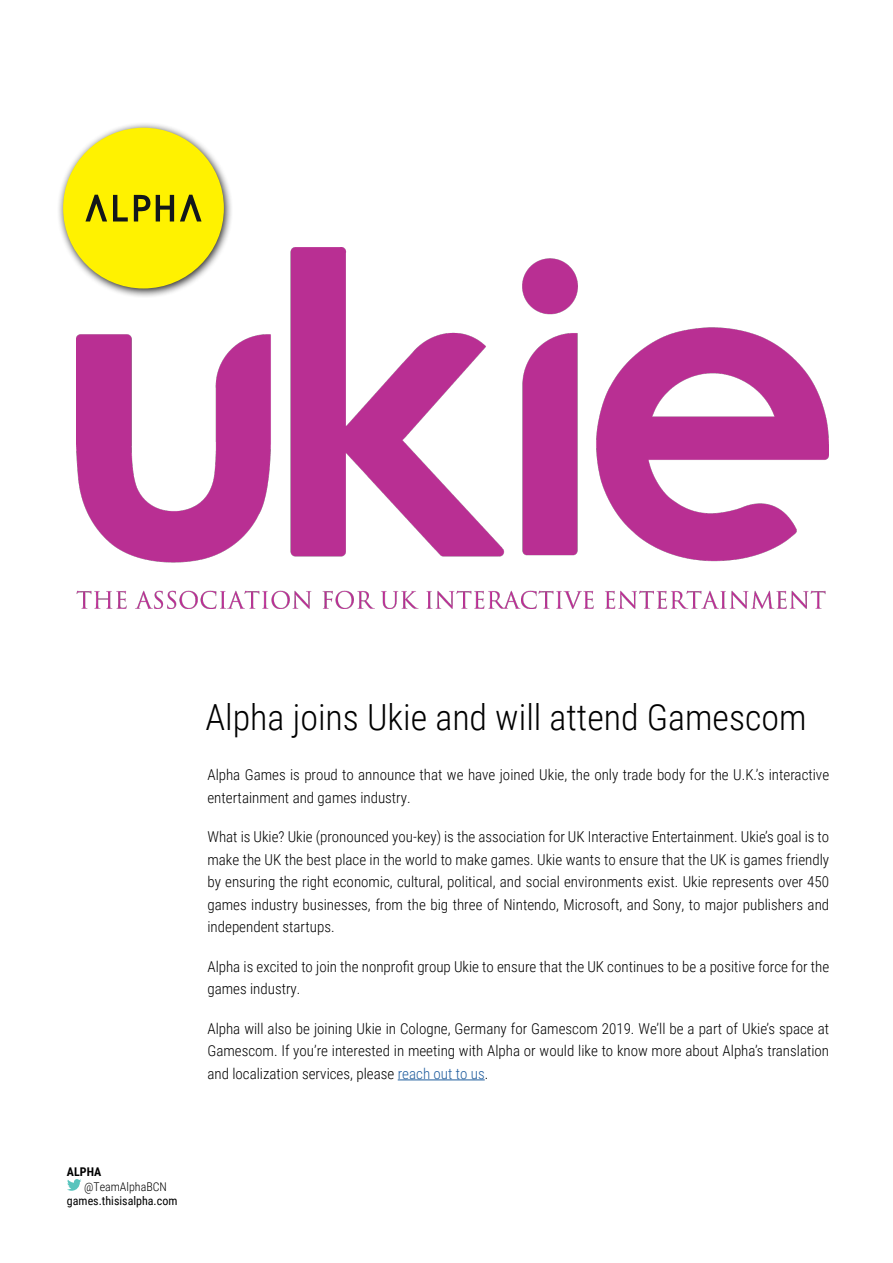
<style>
.page{position:relative;width:893px;height:1263px;background:#fff}
.page>*{position:absolute;margin:0;border:0;box-sizing:border-box;transform-origin:0 0}
.t1{font:300 36px "Roboto Condensed";color:#000}
.t2{font:300 15px/22.5px "Roboto Condensed";color:#000}
.t3{font:12px "Roboto Condensed";color:#000}
.t4{font:300 12px "Roboto Condensed";color:#000}
.t5{font:700 12px "Roboto Condensed";color:#000}
.s1{color:#215e9e}
</style>
<div class="page">
<hr style="left:398px;top:1079px;width:87px;height:1px;background:#215e9e">
<svg style="left:67px;top:1179px;width:14px;height:12px"></svg>
<img style="left:77px;top:247px;width:752px;height:361px">
<div style="left:57px;top:121px;width:176px;height:177px;background:#000;opacity:.85"></div>
<div style="left:63px;top:128px;width:161px;height:160px;background:#fff200;border-radius:50%"></div>
<svg style="left:113px;top:195px;width:15px;height:26px"></svg>
<svg style="left:134px;top:195px;width:16px;height:26px"></svg>
<svg style="left:156px;top:195px;width:18px;height:26px"></svg>
<svg style="left:85px;top:195px;width:22px;height:26px"></svg>
<svg style="left:180px;top:195px;width:22px;height:26px"></svg>
<h1 class="t1" style="left:206px;top:692px;width:603px">Alpha joins Ukie and will attend Gamescom</h1>
<p class="t2" style="left:207px;top:763px;width:623px">Alpha Games is proud to announce that we have joined Ukie, the only trade body for the U.K.’s interactive entertainment and games industry.</p>
<p class="t2" style="left:207px;top:825px;width:623px;text-align:justify">What is Ukie? Ukie (pronounced you-key) is the association for UK Interactive Entertainment. Ukie’s goal is to make the UK the best place in the world to make games. Ukie wants to ensure that the UK is games friendly by ensuring the right economic, cultural, political, and social environments exist. Ukie represents over 450 games industry businesses, from the big three of Nintendo, Microsoft, and Sony, to major publishers and independent startups.</p>
<p class="t2" style="left:207px;top:955px;width:623px">Alpha is excited to join the nonprofit group Ukie to ensure that the UK continues to be a positive force for the games industry.</p>
<p class="t2" style="left:207px;top:1017px;width:623px;text-align:justify">Alpha will also be joining Ukie in Cologne, Germany for Gamescom 2019. We’ll be a part of Ukie’s space at Gamescom. If you’re interested in meeting with Alpha or would like to know more about Alpha’s translation and localization services, please <span class="s1">reach out to us</span>.</p>
<p class="t5" style="left:67px;top:1164px;width:36px">ALPHA</p>
<p class="t4" style="left:84px;top:1178px;width:84px">@TeamAlphaBCN</p>
<p class="t3" style="left:67px;top:1192px;width:112px">games.thisisalpha.com</p>
</div>
